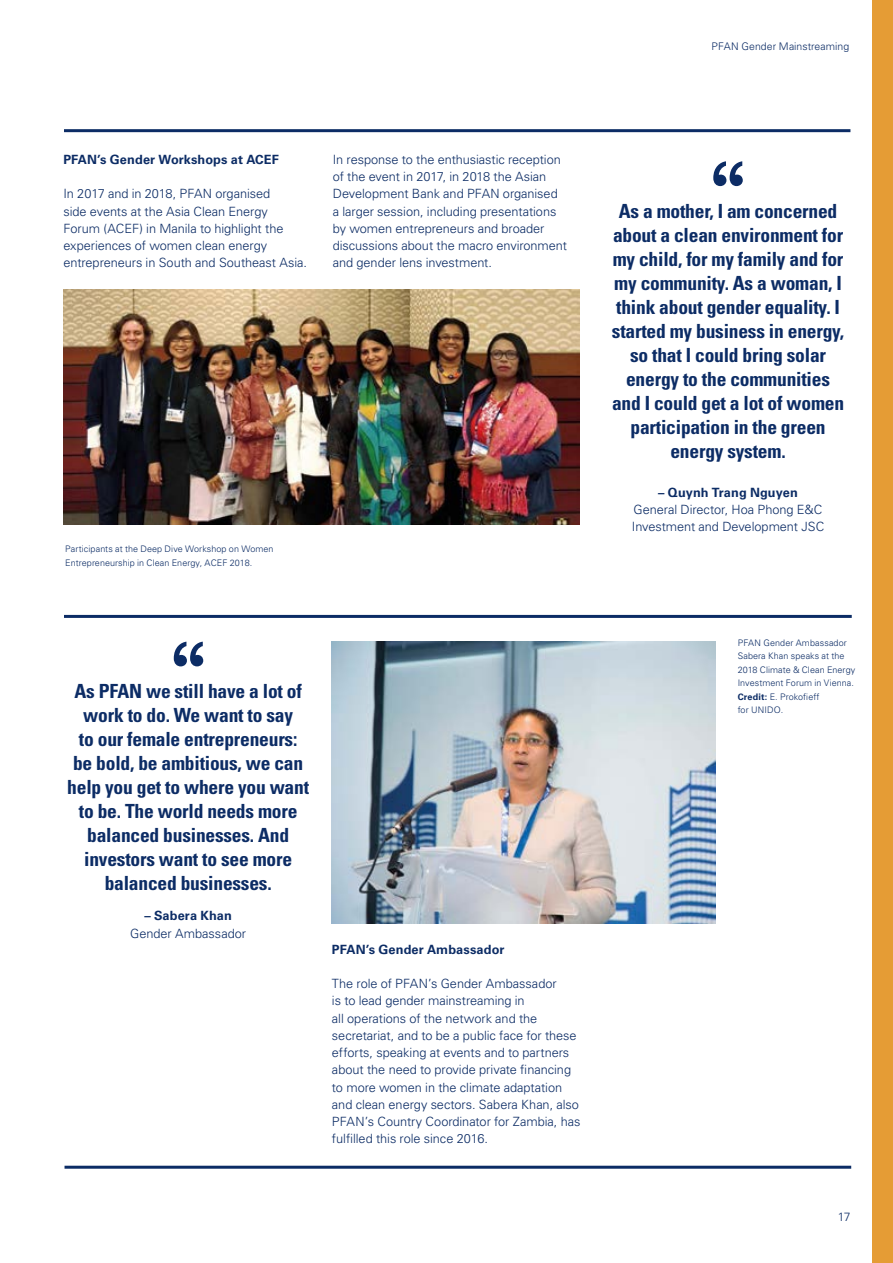
<style>
.page{position:relative;width:893px;height:1263px;background:#fff}
.page>*{position:absolute;margin:0;border:0;box-sizing:border-box;transform-origin:0 0}
.t1{font:700 condensed 19.5px/24px "Univers LT Std";letter-spacing:-.01em;color:#0c2c65;text-align:center}
.t2{font:300 12.75px/17.2px "Univers LT Std";letter-spacing:-.005em;color:#0c2c65}
.t3{font:700 12.75px "Univers LT Std";letter-spacing:.005em;color:#0c2c65}
.t4{font:300 12px "Univers LT Std";color:#0c2c65}
.t5{font:300 10.5px "Univers LT Std";color:#0c2c65}
.t6{font:300 9px/13.5px "Univers LT Std";letter-spacing:.01em;color:#0c2c65}
.s1{font-weight:700}
</style>
<div class="page">
<img style="left:63px;top:290px;width:516px;height:234px">
<img style="left:332px;top:642px;width:383px;height:281px">
<hr style="left:65px;top:1166px;width:786px;height:3px;background:#0c2c65">
<hr style="left:64px;top:615px;width:788px;height:3px;background:#0c2c65">
<hr style="left:64px;top:129px;width:786px;height:3px;background:#0c2c65">
<svg style="left:713px;top:161px;width:30px;height:25px"></svg>
<div style="left:873px;top:0;width:20px;height:1263px;background:#e59c35"></div>
<svg style="left:174px;top:642px;width:29px;height:24px"></svg>
<p class="t5" style="left:712px;top:40px;width:139px">PFAN Gender Mainstreaming</p>
<p class="t3" style="left:63px;top:152px;width:217px">PFAN’s Gender Workshops at ACEF</p>
<p class="t2" style="left:63px;top:185px;width:245px">In 2017 and in 2018, PFAN organised<br>side events at the Asia Clean Energy Forum (ACEF) in Manila to highlight the experiences of women clean energy entrepreneurs in South and Southeast Asia.</p>
<p class="t2" style="left:333px;top:151px;width:236px">In response to the enthusiastic reception of the event in 2017, in 2018 the Asian Development Bank and PFAN organised a larger session, including presentations by women entrepreneurs and broader discussions about the macro environment and gender lens investment.</p>
<p class="t6" style="left:65px;top:542px;width:210px">Participants at the Deep Dive Workshop on Women<br>Entrepreneurship in Clean Energy, ACEF 2018.</p>
<p class="t1" style="left:67px;top:679px;width:243px">As PFAN we still have a lot of work to do. We want to say<br>to our female entrepreneurs: be bold, be ambitious, we can help you get to where you want to be. The world needs more balanced businesses. And investors want to see more balanced businesses.</p>
<p class="t3" style="left:144px;top:908px;width:89px">– Sabera Khan</p>
<p class="t2" style="left:130px;top:924px;width:118px">Gender Ambassador</p>
<p class="t3" style="left:332px;top:941px;width:174px">PFAN’s Gender Ambassador</p>
<p class="t2" style="left:332px;top:975px;width:250px">The role of PFAN’s Gender Ambassador<br>is to lead gender mainstreaming in<br>all operations of the network and the secretariat, and to be a public face for these efforts, speaking at events and to partners about the need to provide private financing to more women in the climate adaptation and clean energy sectors. Sabera Khan, also PFAN’s Country Coordinator for Zambia, has fulfilled this role since 2016.</p>
<p class="t1" style="left:612px;top:199px;width:234px">As a mother, I am concerned about a clean environment for my child, for my family and for my community. As a woman, I think about gender equality. I started my business in energy, so that I could bring solar energy to the communities and I could get a lot of women participation in the green energy system.</p>
<p class="t3" style="left:658px;top:484px;width:141px">– Quynh Trang Nguyen</p>
<p class="t2" style="left:632px;top:501px;width:194px">General Director, Hoa Phong E&amp;C<br>Investment and Development JSC</p>
<p class="t6" style="left:738px;top:636px;width:119px">PFAN Gender Ambassador<br>Sabera Khan speaks at the<br>2018 Climate &amp; Clean Energy<br>Investment Forum in Vienna.<br><span class="s1">Credit:</span> E. Prokofieff<br>for UNIDO.</p>
<p class="t4" style="left:838px;top:1209px;width:14px">17</p>
</div>
